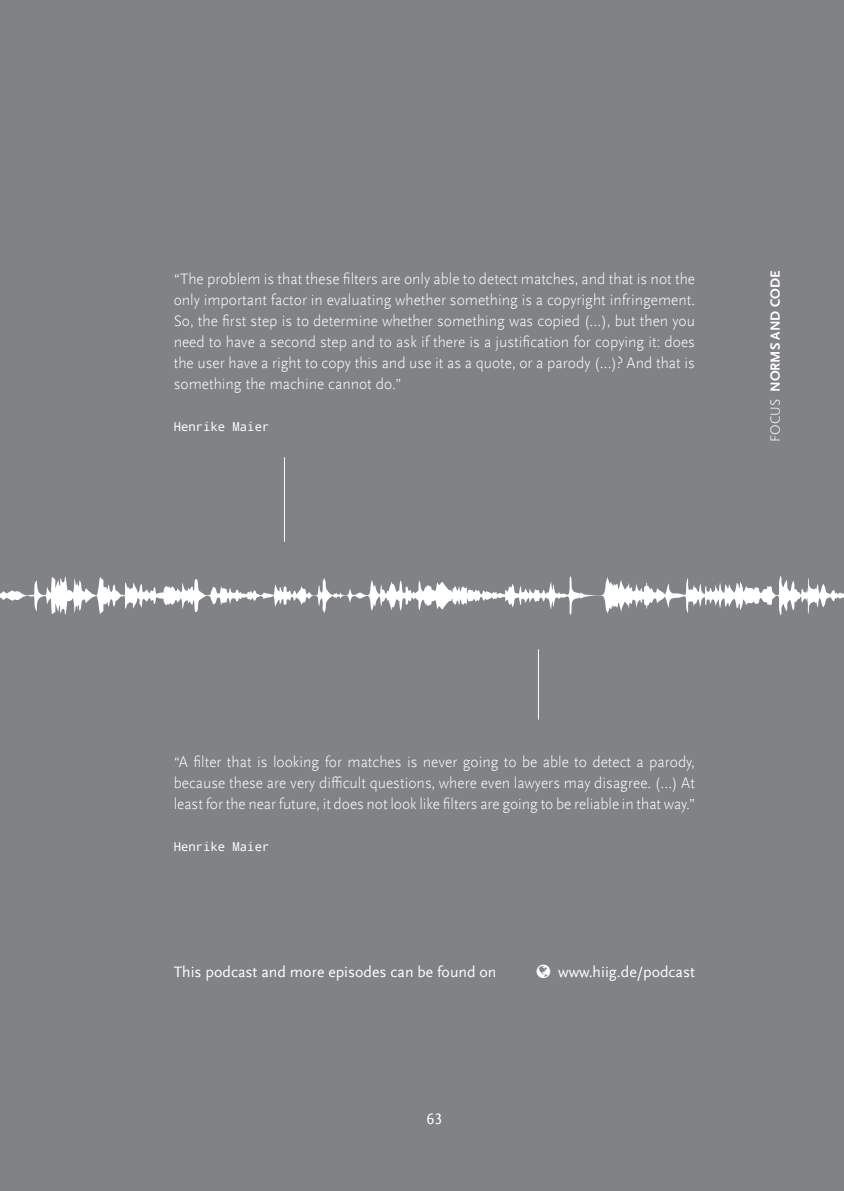
<style>
.page{position:relative;width:844px;height:1191px;background:#fff}
.page>*{position:absolute;margin:0;border:0;box-sizing:border-box;transform-origin:0 0}
.t1{font:300 15.75px/21px "Scala Sans Offc";color:#fff;text-align:justify}
.t2{font:15.75px "Scala Sans Offc";color:#fff}
.t3{font:700 14px "Scala Sans Offc";color:#fff}
.t4{font:12.25px "Droid Sans Mono";color:#fff}
.s1{font-weight:300}
</style>
<div class="page">
<div style="left:0;top:0;width:843px;height:1191px;background:#808285"></div>
<hr style="left:284px;top:457px;width:1px;height:84px;background:#fff">
<hr style="left:538px;top:649px;width:1px;height:70px;background:#fff">
<svg style="left:0;top:576px;width:843px;height:40px"></svg>
<p class="t1" style="left:174px;top:268px;width:522px">“The problem is that these filters are only able to detect matches, and that is not the only important factor in evaluating whether something is a copyright infringement.<br>So, the first step is to determine whether something was copied (…), but then you need to have a second step and to ask if there is a justification for copying it: does the user have a right to copy this and use it as a quote, or a parody (…)? And that is something the machine cannot do.”</p>
<p class="t4" style="left:174px;top:418px;width:97px">Henrike Maier</p>
<p class="t3" style="left:767px;top:441px;width:172px;rotate:-90deg"><span class="s1">FOCUS</span> Norms and code</p>
<p class="t1" style="left:174px;top:751px;width:523px">“A filter that is looking for matches is never going to be able to detect a parody, because these are very difficult questions, where even lawyers may disagree. (…) At least for the near future, it does not look like filters are going to be reliable in that way.”</p>
<p class="t4" style="left:174px;top:838px;width:97px">Henrike Maier</p>
<p class="t2" style="left:174px;top:963px;width:324px">This podcast and more episodes can be found on</p>
<p class="t2" style="left:558px;top:963px;width:138px">www.hiig.de/podcast</p>
<p class="t2" style="left:426px;top:1110px;width:17px">63</p>
</div>
